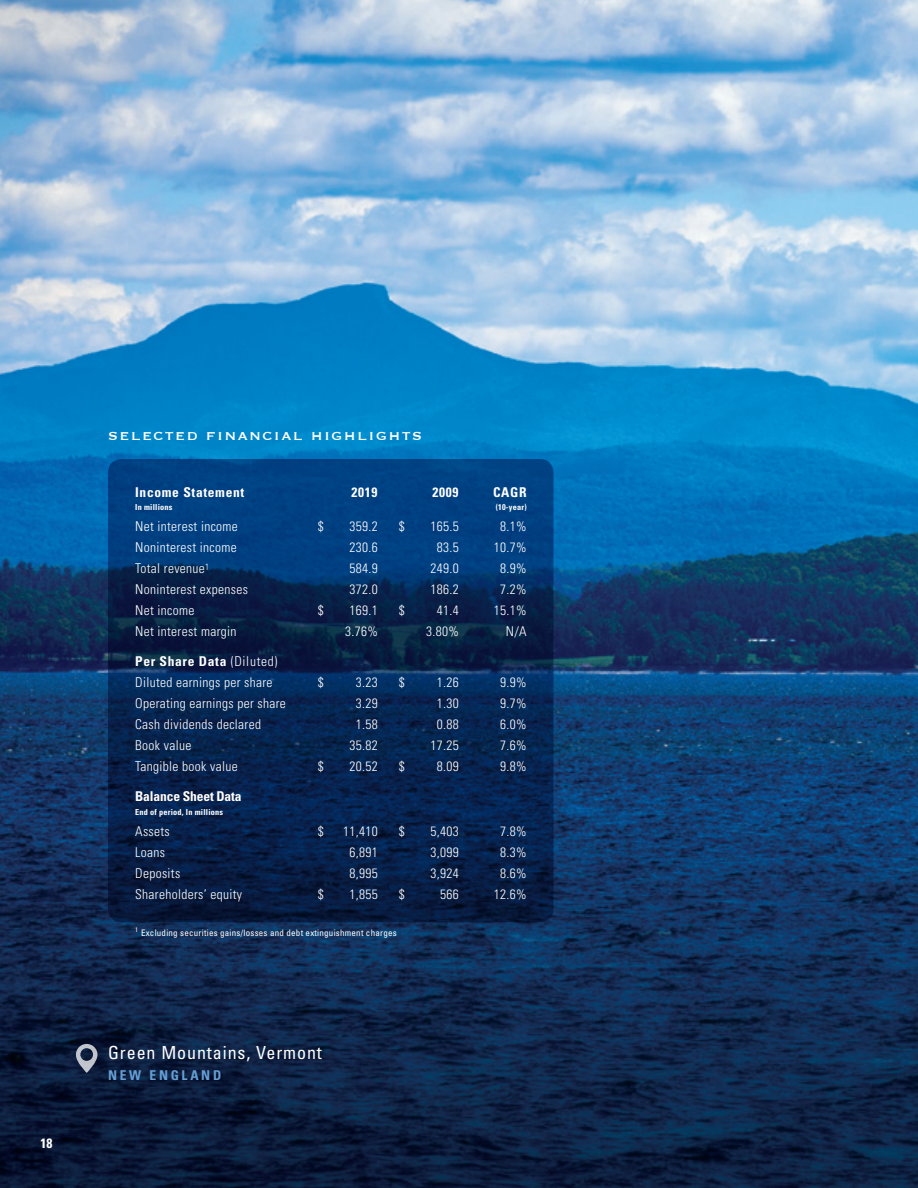
<style>
.page{position:relative;width:918px;height:1188px;background:#fff}
.page>*{position:absolute;margin:0;border:0;box-sizing:border-box;transform-origin:0 0}
.t1{font:18px "Copperplate";letter-spacing:.075em;color:#fff}
.t2{font:condensed 18px "Univers";letter-spacing:.05em;color:#fff}
.t3{font:300 condensed 13.5px "Univers";letter-spacing:.025em;color:#fff}
.t4{font:700 condensed 13.5px "Univers";letter-spacing:.05em;color:#fff}
.t5{font:700 condensed 13.5px "Univers";letter-spacing:-.01em;color:#fff}
.t6{font:700 condensed 13.5px "Univers";letter-spacing:.2em;color:#669fd5}
.t7{font:condensed 9px "Univers";letter-spacing:.025em;color:#fff}
.t8{font:700 condensed 8.25px "Univers";letter-spacing:.025em;color:#fff}
.s1{font-weight:300}
</style>
<div class="page">
<img style="left:0;top:0;width:918px;height:1188px">
<svg style="left:76px;top:1044px;width:22px;height:29px"></svg>
<svg style="left:108px;top:459px;width:446px;height:463px;background:#052857"></svg>
<p class="t4" style="left:40px;top:1134px;width:13px">18</p>
<p class="t1" style="left:108px;top:423px;width:315px">selected financial highlights</p>
<p class="t4" style="left:135px;top:484px;width:111px">Income Statement</p>
<p class="t4" style="left:352px;top:484px;width:28px">2019</p>
<p class="t4" style="left:433px;top:484px;width:28px">2009</p>
<p class="t4" style="left:493px;top:484px;width:35px">CAGR</p>
<p class="t8" style="left:135px;top:502px;width:39px">In millions</p>
<p class="t8" style="left:496px;top:502px;width:32px">(10-year)</p>
<p class="t3" style="left:135px;top:518px;width:104px">Net interest income</p>
<p class="t3" style="left:318px;top:518px;width:7px">$</p>
<p class="t3" style="left:350px;top:518px;width:30px">359.2</p>
<p class="t3" style="left:399px;top:518px;width:7px">$</p>
<p class="t3" style="left:431px;top:518px;width:30px">165.5</p>
<p class="t3" style="left:500px;top:518px;width:28px">8.1%</p>
<p class="t3" style="left:135px;top:539px;width:103px">Noninterest income</p>
<p class="t3" style="left:350px;top:539px;width:30px">230.6</p>
<p class="t3" style="left:437px;top:539px;width:23px">83.5</p>
<p class="t3" style="left:494px;top:539px;width:34px">10.7%</p>
<p class="t3" style="left:135px;top:560px;width:76px">Total revenue<sup>1</sup></p>
<p class="t3" style="left:350px;top:560px;width:30px">584.9</p>
<p class="t3" style="left:431px;top:560px;width:30px">249.0</p>
<p class="t3" style="left:500px;top:560px;width:28px">8.9%</p>
<p class="t3" style="left:135px;top:581px;width:114px">Noninterest expenses</p>
<p class="t3" style="left:350px;top:581px;width:30px">372.0</p>
<p class="t3" style="left:431px;top:581px;width:30px">186.2</p>
<p class="t3" style="left:500px;top:581px;width:28px">7.2%</p>
<p class="t3" style="left:135px;top:602px;width:61px">Net income</p>
<p class="t3" style="left:318px;top:602px;width:7px">$</p>
<p class="t3" style="left:350px;top:602px;width:30px">169.1</p>
<p class="t3" style="left:399px;top:602px;width:7px">$</p>
<p class="t3" style="left:437px;top:602px;width:23px">41.4</p>
<p class="t3" style="left:494px;top:602px;width:34px">15.1%</p>
<p class="t3" style="left:135px;top:623px;width:103px">Net interest margin</p>
<p class="t3" style="left:345px;top:623px;width:34px">3.76%</p>
<p class="t3" style="left:426px;top:623px;width:34px">3.80%</p>
<p class="t3" style="left:506px;top:623px;width:22px">N/A</p>
<p class="t4" style="left:135px;top:653px;width:144px">Per Share Data <span class="s1">(Diluted)</span></p>
<p class="t3" style="left:135px;top:674px;width:139px">Diluted earnings per share</p>
<p class="t3" style="left:318px;top:674px;width:7px">$</p>
<p class="t3" style="left:356px;top:674px;width:23px">3.23</p>
<p class="t3" style="left:399px;top:674px;width:7px">$</p>
<p class="t3" style="left:437px;top:674px;width:23px">1.26</p>
<p class="t3" style="left:500px;top:674px;width:28px">9.9%</p>
<p class="t3" style="left:135px;top:695px;width:152px">Operating earnings per share</p>
<p class="t3" style="left:356px;top:695px;width:23px">3.29</p>
<p class="t3" style="left:437px;top:695px;width:23px">1.30</p>
<p class="t3" style="left:500px;top:695px;width:28px">9.7%</p>
<p class="t3" style="left:135px;top:716px;width:127px">Cash dividends declared</p>
<p class="t3" style="left:356px;top:716px;width:23px">1.58</p>
<p class="t3" style="left:437px;top:716px;width:23px">0.88</p>
<p class="t3" style="left:500px;top:716px;width:28px">6.0%</p>
<p class="t3" style="left:135px;top:737px;width:58px">Book value</p>
<p class="t3" style="left:350px;top:737px;width:30px">35.82</p>
<p class="t3" style="left:431px;top:737px;width:30px">17.25</p>
<p class="t3" style="left:500px;top:737px;width:28px">7.6%</p>
<p class="t3" style="left:135px;top:758px;width:104px">Tangible book value</p>
<p class="t3" style="left:318px;top:758px;width:7px">$</p>
<p class="t3" style="left:350px;top:758px;width:30px">20.52</p>
<p class="t3" style="left:399px;top:758px;width:7px">$</p>
<p class="t3" style="left:437px;top:758px;width:23px">8.09</p>
<p class="t3" style="left:500px;top:758px;width:28px">9.8%</p>
<p class="t5" style="left:135px;top:788px;width:108px">Balance Sheet Data</p>
<p class="t8" style="left:135px;top:807px;width:90px">End of period, In millions</p>
<p class="t3" style="left:135px;top:823px;width:36px">Assets</p>
<p class="t3" style="left:318px;top:823px;width:7px">$</p>
<p class="t3" style="left:343px;top:823px;width:36px">11,410</p>
<p class="t3" style="left:399px;top:823px;width:7px">$</p>
<p class="t3" style="left:431px;top:823px;width:30px">5,403</p>
<p class="t3" style="left:500px;top:823px;width:28px">7.8%</p>
<p class="t3" style="left:135px;top:844px;width:31px">Loans</p>
<p class="t3" style="left:350px;top:844px;width:30px">6,891</p>
<p class="t3" style="left:431px;top:844px;width:30px">3,099</p>
<p class="t3" style="left:500px;top:844px;width:28px">8.3%</p>
<p class="t3" style="left:135px;top:865px;width:47px">Deposits</p>
<p class="t3" style="left:350px;top:865px;width:30px">8,995</p>
<p class="t3" style="left:431px;top:865px;width:30px">3,924</p>
<p class="t3" style="left:500px;top:865px;width:28px">8.6%</p>
<p class="t3" style="left:135px;top:886px;width:108px">Shareholders’ equity</p>
<p class="t3" style="left:318px;top:886px;width:7px">$</p>
<p class="t3" style="left:350px;top:886px;width:30px">1,855</p>
<p class="t3" style="left:399px;top:886px;width:7px">$</p>
<p class="t3" style="left:440px;top:886px;width:20px">566</p>
<p class="t3" style="left:494px;top:886px;width:34px">12.6%</p>
<p class="t7" style="left:135px;top:927px;width:263px"><sup>1</sup> Excluding securities gains/losses and debt extinguishment charges</p>
<p class="t2" style="left:108px;top:1041px;width:216px">Green Mountains, Vermont</p>
<p class="t6" style="left:108px;top:1067px;width:115px">NEW ENGLAND</p>
</div>
